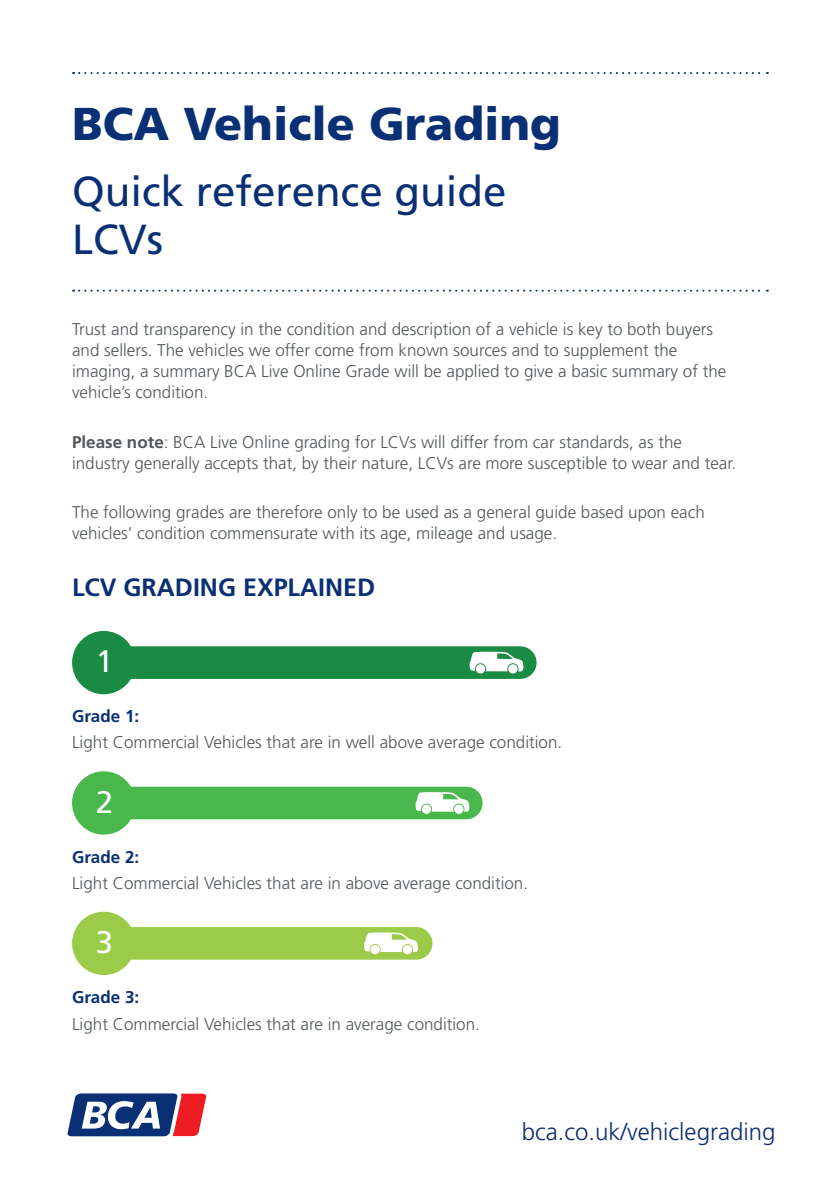
<style>
.page{position:relative;width:840px;height:1191px;background:#fff}
.page>*{position:absolute;margin:0;border:0;box-sizing:border-box;transform-origin:0 0}
.t1{font:900 46px "Frutiger";color:#092f74}
.t2{font:42px/48px "Frutiger";color:#092f74}
.t3{font:31.2px "Frutiger";color:#fff}
.t4{font:700 25px "Frutiger";color:#092f74}
.t5{font:300 24px "Frutiger";color:#0c2c72}
.t6{font:300 17px/21px "Frutiger";color:#515659}
.t7{font:700 17px "Frutiger";color:#092f74}
.s1{font-weight:700}
</style>
<div class="page">
<svg style="left:73px;top:72px;width:694px;height:2px"></svg>
<svg style="left:73px;top:290px;width:694px;height:2px"></svg>
<div style="left:72px;top:631px;width:63px;height:63px;background:#198b43;border-radius:50%"></div>
<svg style="left:131px;top:646px;width:405px;height:33px;background:#2b9452"></svg>
<div style="left:72px;top:771px;width:63px;height:63px;background:#48b74c;border-radius:50%"></div>
<svg style="left:130px;top:786px;width:352px;height:33px;background:#5abe5e"></svg>
<div style="left:72px;top:911px;width:63px;height:64px;background:#9acb49;border-radius:50%"></div>
<svg style="left:131px;top:927px;width:301px;height:32px;background:#a3d05a"></svg>
<svg style="left:67px;top:1093px;width:140px;height:44px"></svg>
<h1 class="t1" style="left:72px;top:96px;width:490px">BCA Vehicle Grading</h1>
<h2 class="t2" style="left:72px;top:167px;width:436px">Quick reference guide<br>LCVs</h2>
<p class="t6" style="left:72px;top:319px;width:655px">Trust and transparency in the condition and description of a vehicle is key to both buyers and sellers. The vehicles we offer come from known sources and to supplement the imaging, a summary BCA Live Online Grade will be applied to give a basic summary of the vehicle’s condition.</p>
<p class="t6" style="left:72px;top:431px;width:665px"><span class="s1">Please note</span>: BCA Live Online grading for LCVs will differ from car standards, as the industry generally accepts that, by their nature, LCVs are more susceptible to wear and tear.</p>
<p class="t6" style="left:72px;top:501px;width:634px">The following grades are therefore only to be used as a general guide based upon each vehicles’ condition commensurate with its age, mileage and usage.</p>
<h3 class="t4" style="left:72px;top:573px;width:304px">LCV GRADING EXPLAINED</h3>
<h3 class="t3" style="left:96px;top:643px;width:19px">1</h3>
<p class="t7" style="left:72px;top:706px;width:69px">Grade 1:</p>
<p class="t6" style="left:72px;top:732px;width:491px">Light Commercial Vehicles that are in well above average condition.</p>
<h3 class="t3" style="left:96px;top:783px;width:19px">2</h3>
<p class="t7" style="left:72px;top:846px;width:69px">Grade 2:</p>
<p class="t6" style="left:72px;top:872px;width:457px">Light Commercial Vehicles that are in above average condition.</p>
<h3 class="t3" style="left:96px;top:924px;width:19px">3</h3>
<p class="t7" style="left:72px;top:987px;width:69px">Grade 3:</p>
<p class="t6" style="left:72px;top:1013px;width:409px">Light Commercial Vehicles that are in average condition.</p>
<h3 class="t5" style="left:521px;top:1118px;width:255px">bca.co.uk/vehiclegrading</h3>
</div>
